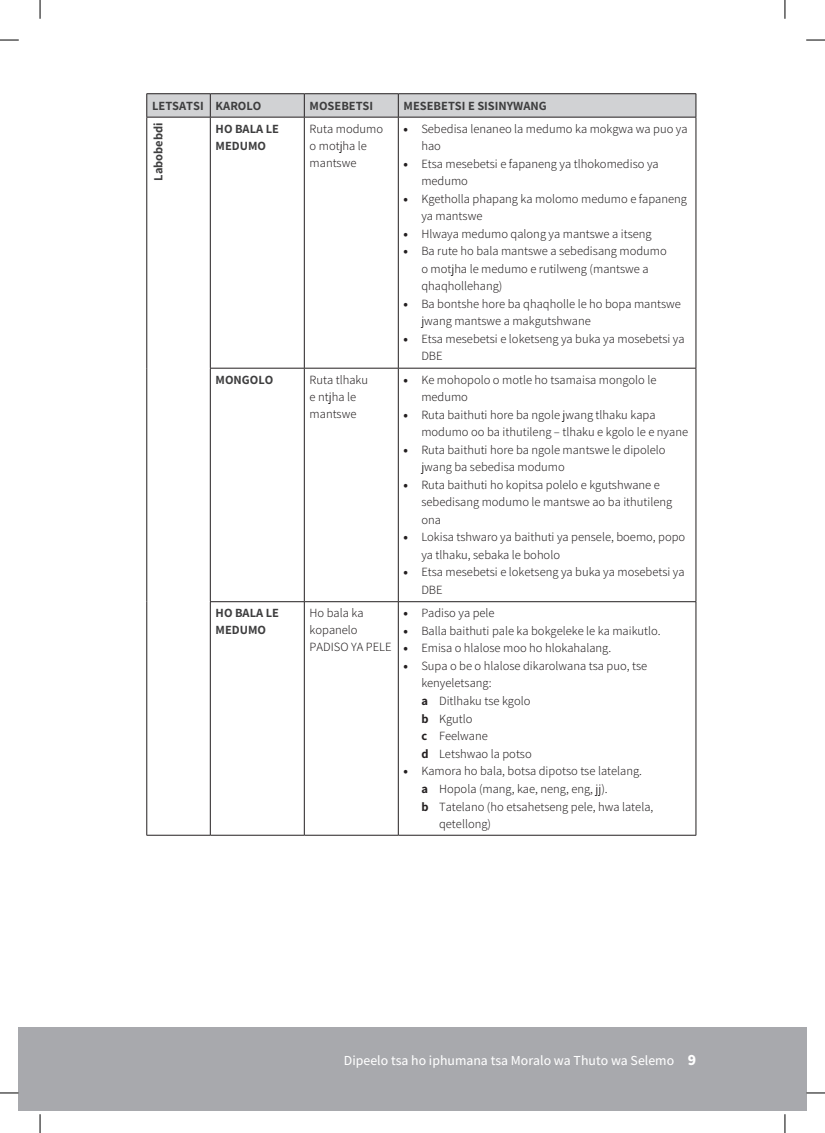
<style>
.page{position:relative;width:825px;height:1133px;background:#fff}
.page>*{position:absolute;margin:0;border:0;box-sizing:border-box;transform-origin:0 0}
.t1{font:500 13.75px "Assistant";color:#fff}
.t2{font:300 12.5px/17.5px "Assistant";color:#231f20}
.t3{font:700 12.5px/16.9px "Assistant";color:#3e3e3f}
.s1{font-weight:800}
.s2{font-weight:700}
.s3{font-family:"Noto Sans JP";font-weight:900}
</style>
<div class="page">
<div style="left:40px;top:1027px;width:765px;height:83px;background:#a8a9ad"></div>
<div style="left:19px;top:1027px;width:21px;height:83px;background:#a8a9ad"></div>
<svg style="left:147px;top:118px;width:251px;height:716px"></svg>
<hr style="left:304px;top:117px;width:1px;height:251px;background:#231f20">
<hr style="left:210px;top:368px;width:94px;height:1px;background:#231f20">
<hr style="left:304px;top:368px;width:94px;height:1px;background:#231f20">
<hr style="left:304px;top:368px;width:1px;height:233px;background:#231f20">
<hr style="left:398px;top:368px;width:298px;height:1px;background:#231f20">
<hr style="left:210px;top:601px;width:94px;height:1px;background:#231f20">
<hr style="left:304px;top:601px;width:94px;height:1px;background:#231f20">
<hr style="left:304px;top:602px;width:1px;height:232px;background:#231f20">
<hr style="left:398px;top:601px;width:298px;height:1px;background:#231f20">
<hr style="left:210px;top:834px;width:94px;height:1px;background:#231f20">
<hr style="left:304px;top:834px;width:94px;height:1px;background:#231f20">
<hr style="left:398px;top:834px;width:298px;height:1px;background:#231f20">
<hr style="left:695px;top:117px;width:1px;height:251px;background:#231f20">
<hr style="left:695px;top:368px;width:1px;height:233px;background:#231f20">
<hr style="left:695px;top:602px;width:1px;height:232px;background:#231f20">
<hr style="left:146px;top:93px;width:64px;height:1px;background:#231f20">
<hr style="left:210px;top:93px;width:94px;height:1px;background:#231f20">
<hr style="left:304px;top:93px;width:94px;height:1px;background:#231f20">
<hr style="left:398px;top:93px;width:298px;height:1px;background:#231f20">
<svg style="left:146px;top:94px;width:550px;height:23px;background:#cbcbcd"></svg>
<hr style="left:398px;top:117px;width:298px;height:1px;background:#231f20">
<hr style="left:146px;top:117px;width:64px;height:1px;background:#231f20">
<hr style="left:210px;top:117px;width:94px;height:1px;background:#231f20">
<hr style="left:304px;top:117px;width:94px;height:1px;background:#231f20">
<hr style="left:398px;top:117px;width:1px;height:251px;background:#231f20">
<hr style="left:398px;top:368px;width:1px;height:233px;background:#231f20">
<hr style="left:398px;top:602px;width:1px;height:232px;background:#231f20">
<hr style="left:146px;top:117px;width:1px;height:251px;background:#231f20">
<hr style="left:210px;top:117px;width:1px;height:251px;background:#231f20">
<hr style="left:146px;top:368px;width:1px;height:233px;background:#231f20">
<hr style="left:210px;top:368px;width:1px;height:233px;background:#231f20">
<hr style="left:146px;top:601px;width:1px;height:233px;background:#231f20">
<hr style="left:210px;top:602px;width:1px;height:232px;background:#231f20">
<hr style="left:146px;top:834px;width:64px;height:1px;background:#231f20">
<svg style="left:0;top:39px;width:19px;height:2px"></svg>
<svg style="left:806px;top:39px;width:18px;height:2px"></svg>
<svg style="left:0;top:1092px;width:19px;height:1px"></svg>
<svg style="left:805px;top:1092px;width:19px;height:1px"></svg>
<svg style="left:39px;top:0;width:2px;height:19px"></svg>
<svg style="left:39px;top:1114px;width:2px;height:18px"></svg>
<svg style="left:784px;top:0;width:1px;height:19px"></svg>
<svg style="left:784px;top:1114px;width:1px;height:18px"></svg>
<p class="t3" style="left:152px;top:97px;width:111px">LETSATSI KAROLO</p>
<p class="t3" style="left:309px;top:97px;width:65px">MOSEBETSI</p>
<p class="t3" style="left:403px;top:97px;width:144px">MESEBETSI E SISINYWANG</p>
<p class="t3" style="left:149px;top:181px;width:60px;rotate:-90deg">Labobebdi</p>
<p class="t3" style="left:215px;top:120px;width:65px">HO BALA LE<br>MEDUMO</p>
<p class="t2" style="left:309px;top:119px;width:75px;line-height:16.9px">Ruta modumo o motjha le mantswe</p>
<p class="t2" style="left:421px;top:119px;width:268px;text-indent:-18px"><span class="s1">•</span> Sebedisa lenaneo la medumo ka mokgwa wa puo ya hao</p>
<p class="t2" style="left:421px;top:154px;width:239px;text-indent:-18px"><span class="s1">•</span> Etsa mesebetsi e fapaneng ya tlhokomediso ya medumo</p>
<p class="t2" style="left:421px;top:189px;width:267px;text-indent:-18px"><span class="s1">•</span> Kgetholla phapang ka molomo medumo e fapaneng ya mantswe</p>
<p class="t2" style="left:403px;top:224px;width:249px"><span class="s1">•</span> Hlwaya medumo qalong ya mantswe a itseng</p>
<p class="t2" style="left:421px;top:242px;width:247px;text-indent:-18px"><span class="s1">•</span> Ba rute ho bala mantswe a sebedisang modumo o motjha le medumo e rutilweng (mantswe a qhaqhollehang)</p>
<p class="t2" style="left:421px;top:294px;width:261px;text-indent:-18px"><span class="s1">•</span> Ba bontshe hore ba qhaqholle le ho bopa mantswe jwang mantswe a makgutshwane</p>
<p class="t2" style="left:421px;top:329px;width:265px;text-indent:-18px"><span class="s1">•</span> Etsa mesebetsi e loketseng ya buka ya mosebetsi ya<br>DBE</p>
<p class="t3" style="left:215px;top:370px;width:59px">MONGOLO</p>
<p class="t2" style="left:309px;top:370px;width:60px;line-height:16.9px">Ruta tlhaku e ntjha le mantswe</p>
<p class="t2" style="left:421px;top:370px;width:236px;text-indent:-18px"><span class="s1">•</span> Ke mohopolo o motle ho tsamaisa mongolo le medumo</p>
<p class="t2" style="left:421px;top:405px;width:268px;text-indent:-18px"><span class="s1">•</span> Ruta baithuti hore ba ngole jwang tlhaku kapa modumo oo ba ithutileng – tlhaku e kgolo le e nyane</p>
<p class="t2" style="left:421px;top:440px;width:245px;text-indent:-18px"><span class="s1">•</span> Ruta baithuti hore ba ngole mantswe le dipolelo jwang ba sebedisa modumo</p>
<p class="t2" style="left:421px;top:475px;width:252px;text-indent:-18px"><span class="s1">•</span> Ruta baithuti ho kopitsa polelo e kgutshwane e sebedisang modumo le mantswe ao ba ithutileng ona</p>
<p class="t2" style="left:421px;top:528px;width:265px;text-indent:-18px"><span class="s1">•</span> Lokisa tshwaro ya baithuti ya pensele, boemo, popo ya tlhaku, sebaka le boholo</p>
<p class="t2" style="left:421px;top:563px;width:265px;text-indent:-18px"><span class="s1">•</span> Etsa mesebetsi e loketseng ya buka ya mosebetsi ya<br>DBE</p>
<p class="t3" style="left:215px;top:604px;width:65px">HO BALA LE<br>MEDUMO</p>
<p class="t2" style="left:309px;top:604px;width:83px;line-height:16.9px">Ho bala ka kopanelo<br>PADISO YA PELE</p>
<p class="t2" style="left:403px;top:603px;width:92px"><span class="s1">•</span> Padiso ya pele</p>
<p class="t2" style="left:403px;top:621px;width:258px"><span class="s1">•</span> Balla baithuti pale ka bokgeleke le ka maikutlo.</p>
<p class="t2" style="left:403px;top:638px;width:209px"><span class="s1">•</span> Emisa o hlalose moo ho hlokahalang.</p>
<p class="t2" style="left:421px;top:656px;width:227px;text-indent:-18px"><span class="s1">•</span> Supa o be o hlalose dikarolwana tsa puo, tse kenyeletsang:<br><span class="s2">a</span> Ditlhaku tse kgolo<br><span class="s2">b</span> Kgutlo<br><span class="s2">c</span> Feelwane<br><span class="s2">d</span> Letshwao la potso</p>
<p class="t2" style="left:403px;top:761px;width:240px"><span class="s1">•</span> Kamora ho bala, botsa dipotso tse latelang.</p>
<p class="t2" style="left:421px;top:779px;width:188px"><span class="s2">a</span> Hopola (mang, kae, neng, eng, jj).</p>
<p class="t2" style="left:421px;top:797px;width:233px"><span class="s2">b</span> Tatelano (ho etsahetseng pele, hwa latela,</p>
<p class="t2" style="left:439px;top:814px;width:53px">qetellong)</p>
<p class="t1" style="left:344px;top:1050px;width:353px">Dipeelo tsa ho iphumana tsa Moralo wa Thuto wa Selemo <span class="s3">9</span></p>
</div>
